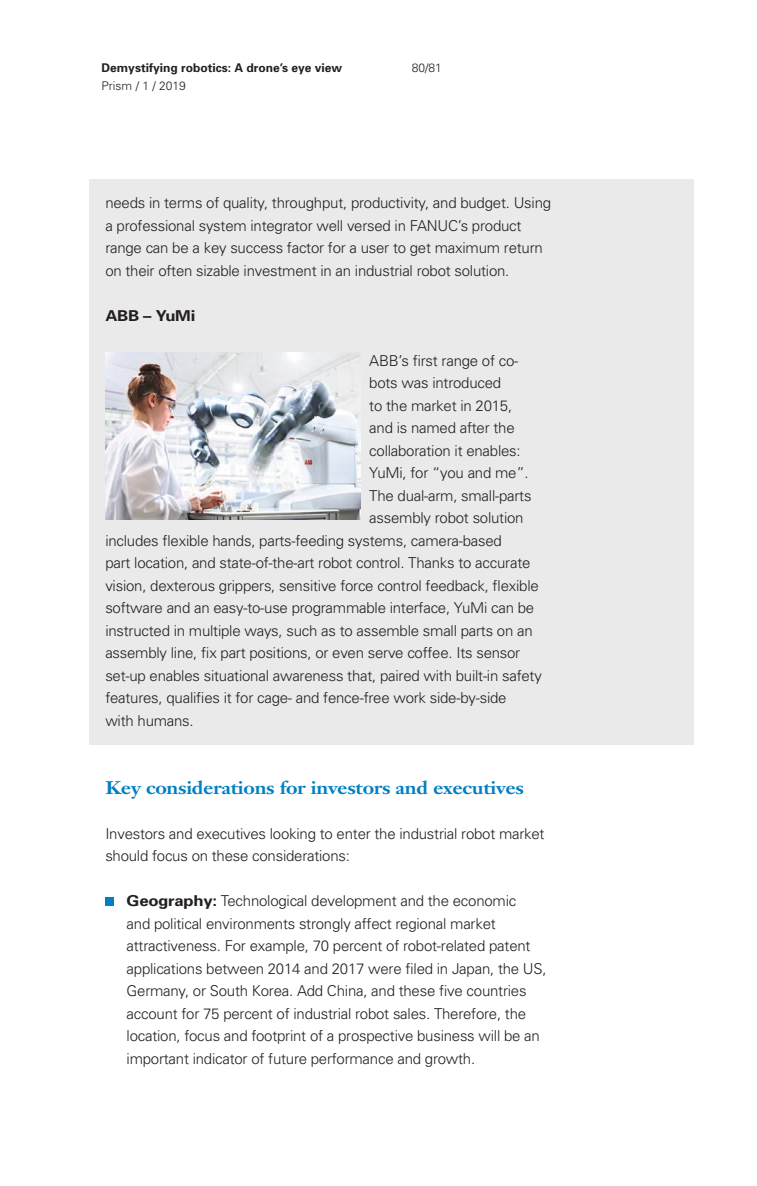
<style>
.page{position:relative;width:757px;height:1186px;background:#fff}
.page>*{position:absolute;margin:0;border:0;box-sizing:border-box;transform-origin:0 0}
.t1{font:700 18px "Janson Text";letter-spacing:-.015em;color:#007fc4;scale:1.11 1}
.t2{font:300 15px/22.5px "Univers";letter-spacing:-.015em;color:#241f1f}
.t3{font:700 15px "Univers";letter-spacing:-.015em;color:#241f1f;scale:1.11 1}
.t4{font:700 12px "Univers";color:#241f1f}
.t5{font:300 12px "Univers";color:#241f1f}
.s1{font-weight:700}
</style>
<div class="page">
<div style="left:89px;top:179px;width:604px;height:565px;background:#ebeaea"></div>
<div style="left:105px;top:897px;width:9px;height:9px;background:#007fc4"></div>
<img style="left:105px;top:352px;width:256px;height:167px">
<p class="t4" style="left:102px;top:60px;width:242px">Demystifying robotics: A drone’s eye view</p>
<p class="t5" style="left:102px;top:78px;width:86px">Prism / 1 / 2019</p>
<p class="t5" style="left:412px;top:60px;width:32px">80/81</p>
<p class="t2" style="left:105px;top:192px;width:447px">needs in terms of quality, throughput, productivity, and budget. Using a professional system integrator well versed in FANUC’s product range can be a key success factor for a user to get maximum return on their often sizable investment in an industrial robot solution.</p>
<p class="t3" style="left:105px;top:306px;width:83px">ABB – YuMi</p>
<p class="t2" style="left:369px;top:349px;width:150px">ABB’s first range of co-</p>
<p class="t2" style="left:369px;top:372px;width:133px">bots was introduced</p>
<p class="t2" style="left:369px;top:394px;width:144px">to the market in 2015,</p>
<p class="t2" style="left:369px;top:417px;width:147px">and is named after the</p>
<p class="t2" style="left:369px;top:439px;width:153px">collaboration it enables:</p>
<p class="t2" style="left:369px;top:462px;width:161px">YuMi, for “you and me”.</p>
<p class="t2" style="left:369px;top:484px;width:164px">The dual-arm, small-parts</p>
<p class="t2" style="left:369px;top:507px;width:156px">assembly robot solution</p>
<p class="t2" style="left:105px;top:529px;width:398px">includes flexible hands, parts-feeding systems, camera-based</p>
<p class="t2" style="left:105px;top:552px;width:426px">part location, and state-of-the-art robot control. Thanks to accurate</p>
<p class="t2" style="left:105px;top:574px;width:435px">vision, dexterous grippers, sensitive force control feedback, flexible</p>
<p class="t2" style="left:105px;top:597px;width:430px">software and an easy-to-use programmable interface, YuMi can be</p>
<p class="t2" style="left:105px;top:619px;width:429px">instructed in multiple ways, such as to assemble small parts on an</p>
<p class="t2" style="left:105px;top:642px;width:416px">assembly line, fix part positions, or even serve coffee. Its sensor</p>
<p class="t2" style="left:105px;top:664px;width:438px">set-up enables situational awareness that, paired with built-in safety</p>
<p class="t2" style="left:105px;top:687px;width:402px">features, qualifies it for cage- and fence-free work side-by-side</p>
<p class="t2" style="left:105px;top:709px;width:90px">with humans.</p>
<p class="t1" style="left:105px;top:775px;width:378px">Key considerations for investors and executives</p>
<p class="t2" style="left:105px;top:822px;width:440px">Investors and executives looking to enter the industrial robot market should focus on these considerations:</p>
<p class="t2" style="left:127px;top:889px;width:421px"><span class="s1">Geography:</span> Technological development and the economic<br>and political environments strongly affect regional market attractiveness. For example, 70 percent of robot-related patent applications between 2014 and 2017 were filed in Japan, the US, Germany, or South Korea. Add China, and these five countries account for 75 percent of industrial robot sales. Therefore, the location, focus and footprint of a prospective business will be an important indicator of future performance and growth.</p>
</div>
